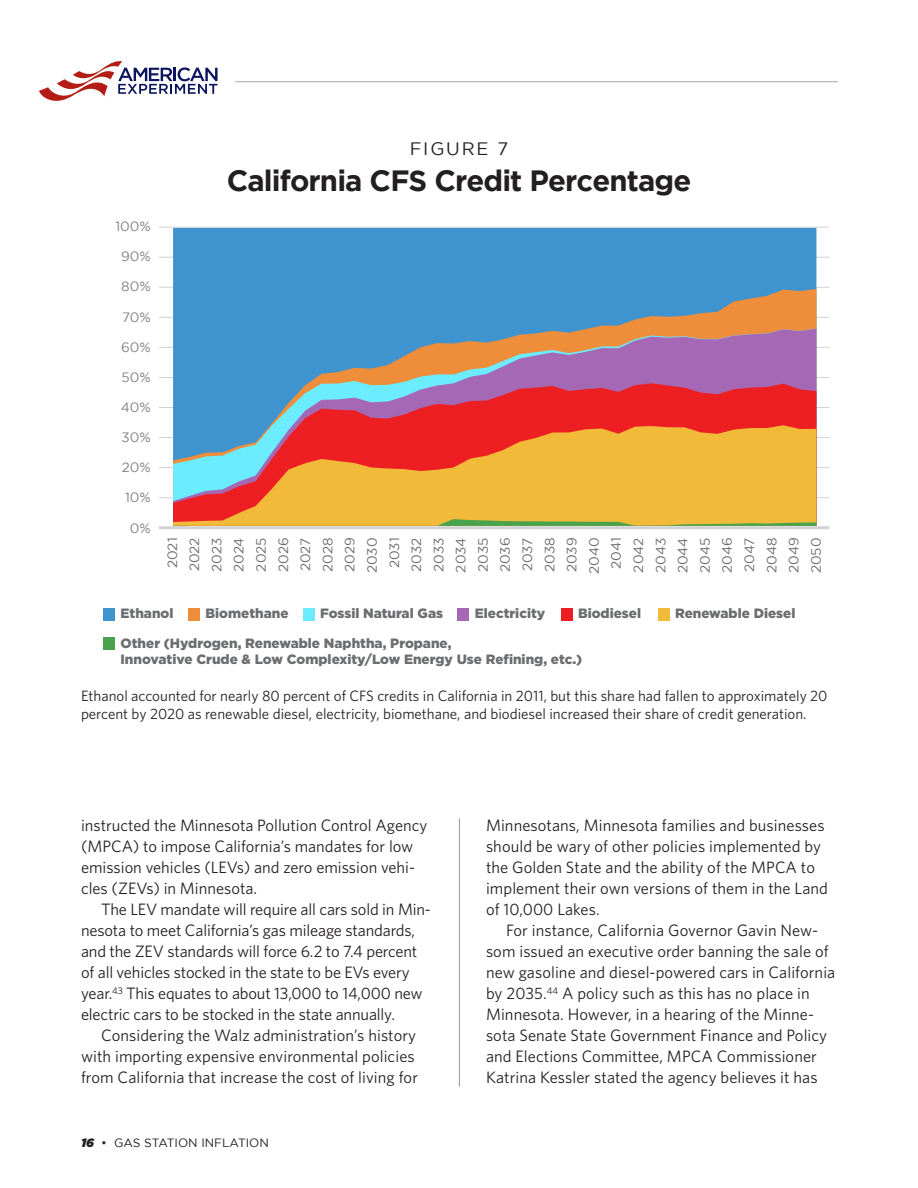
<style>
.page{position:relative;width:918px;height:1188px;background:#fff}
.page>*{position:absolute;margin:0;border:0;box-sizing:border-box;transform-origin:0 0}
.t1{font:700 29.25px "Gotham";letter-spacing:-.03em;color:#231f20}
.t2{font:18px "Gotham";letter-spacing:.1em;color:#231f20}
.Normal_wrd_20{font:16.5px/21px "Whitney";letter-spacing:.005em;color:#231f20}
.Normal_wrd_20-2{font:15px/17.2px "Whitney";color:#231f20}
.t3{font:900 13.5px/16.2px "Gotham";color:#6c6d70}
.t4{font:13.5px "Gotham";color:#6c6d70}
.t5{font:13.5px "Gotham";color:#808285}
.t6{font:12px "Gotham";color:#231f20}
.s1{font-weight:900;font-style:italic}
</style>
<div class="page">
<hr style="left:235px;top:81px;width:603px;height:1px;background:#a8a9ad">
<svg style="left:39px;top:61px;width:179px;height:40px"></svg>
<hr style="left:459px;top:819px;width:1px;height:268px;background:#939598">
<hr style="left:159px;top:227px;width:670px;height:1px;background:#d1d2d4">
<hr style="left:159px;top:437px;width:670px;height:1px;background:#d1d2d4">
<hr style="left:159px;top:317px;width:670px;height:1px;background:#d1d2d4">
<hr style="left:159px;top:407px;width:670px;height:1px;background:#d1d2d4">
<hr style="left:159px;top:377px;width:670px;height:1px;background:#d1d2d4">
<hr style="left:159px;top:287px;width:670px;height:1px;background:#d1d2d4">
<hr style="left:159px;top:347px;width:670px;height:1px;background:#d1d2d4">
<hr style="left:159px;top:257px;width:670px;height:1px;background:#d1d2d4">
<hr style="left:159px;top:526px;width:670px;height:3px;background:#d1d2d4">
<hr style="left:159px;top:497px;width:670px;height:1px;background:#d1d2d4">
<hr style="left:159px;top:467px;width:670px;height:1px;background:#d1d2d4">
<div style="left:103px;top:608px;width:12px;height:13px;background:#3f93cf"></div>
<div style="left:188px;top:608px;width:12px;height:13px;background:#ee8d3a"></div>
<div style="left:303px;top:608px;width:12px;height:13px;background:#6cedff"></div>
<div style="left:458px;top:608px;width:11px;height:13px;background:#a468b5"></div>
<div style="left:561px;top:608px;width:11px;height:13px;background:#ee1f23"></div>
<div style="left:103px;top:637px;width:12px;height:13px;background:#49a24c"></div>
<div style="left:173px;top:228px;width:643px;height:61px;background:#3f93cf"></div>
<svg style="left:173px;top:289px;width:643px;height:40px;fill:#3f93cf"></svg>
<svg style="left:173px;top:329px;width:643px;height:54px"></svg>
<svg style="left:173px;top:383px;width:643px;height:42px;fill:#ee1f23"></svg>
<svg style="left:173px;top:425px;width:643px;height:94px;fill:#f1ba38"></svg>
<svg style="left:173px;top:519px;width:643px;height:7px"></svg>
<div style="left:658px;top:608px;width:11px;height:13px;background:#f1ba38"></div>
<p class="t5" style="left:115px;top:219px;width:37px">100%</p>
<p class="t5" style="left:121px;top:249px;width:31px">90%</p>
<p class="t5" style="left:121px;top:279px;width:31px">80%</p>
<p class="t5" style="left:122px;top:309px;width:30px">70%</p>
<p class="t5" style="left:121px;top:339px;width:31px">60%</p>
<p class="t5" style="left:122px;top:370px;width:31px">50%</p>
<p class="t5" style="left:121px;top:400px;width:31px">40%</p>
<p class="t5" style="left:122px;top:430px;width:31px">30%</p>
<p class="t5" style="left:122px;top:460px;width:30px">20%</p>
<p class="t5" style="left:125px;top:490px;width:27px">10%</p>
<p class="t5" style="left:130px;top:520px;width:22px">0%</p>
<p class="t2" style="left:410px;top:139px;width:100px">FIGURE 7</p>
<p class="t1" style="left:227px;top:164px;width:466px">California CFS Credit Percentage</p>
<p class="t4" style="left:165px;top:568px;width:32px;rotate:-90deg">2021</p>
<p class="t4" style="left:187px;top:571px;width:35px;rotate:-90deg">2022</p>
<p class="t4" style="left:209px;top:572px;width:35px;rotate:-90deg">2023</p>
<p class="t4" style="left:231px;top:572px;width:36px;rotate:-90deg">2024</p>
<p class="t4" style="left:254px;top:572px;width:35px;rotate:-90deg">2025</p>
<p class="t4" style="left:276px;top:572px;width:36px;rotate:-90deg">2026</p>
<p class="t4" style="left:298px;top:571px;width:35px;rotate:-90deg">2027</p>
<p class="t4" style="left:320px;top:572px;width:36px;rotate:-90deg">2028</p>
<p class="t4" style="left:342px;top:572px;width:36px;rotate:-90deg">2029</p>
<p class="t4" style="left:365px;top:573px;width:37px;rotate:-90deg">2030</p>
<p class="t4" style="left:387px;top:568px;width:32px;rotate:-90deg">2031</p>
<p class="t4" style="left:409px;top:572px;width:35px;rotate:-90deg">2032</p>
<p class="t4" style="left:431px;top:572px;width:36px;rotate:-90deg">2033</p>
<p class="t4" style="left:453px;top:573px;width:36px;rotate:-90deg">2034</p>
<p class="t4" style="left:476px;top:572px;width:36px;rotate:-90deg">2035</p>
<p class="t4" style="left:498px;top:572px;width:36px;rotate:-90deg">2036</p>
<p class="t4" style="left:520px;top:571px;width:35px;rotate:-90deg">2037</p>
<p class="t4" style="left:542px;top:572px;width:36px;rotate:-90deg">2038</p>
<p class="t4" style="left:564px;top:572px;width:36px;rotate:-90deg">2039</p>
<p class="t4" style="left:587px;top:574px;width:38px;rotate:-90deg">2040</p>
<p class="t4" style="left:609px;top:569px;width:33px;rotate:-90deg">2041</p>
<p class="t4" style="left:631px;top:573px;width:36px;rotate:-90deg">2042</p>
<p class="t4" style="left:653px;top:573px;width:37px;rotate:-90deg">2043</p>
<p class="t4" style="left:675px;top:573px;width:37px;rotate:-90deg">2044</p>
<p class="t4" style="left:698px;top:573px;width:37px;rotate:-90deg">2045</p>
<p class="t4" style="left:720px;top:573px;width:37px;rotate:-90deg">2046</p>
<p class="t4" style="left:742px;top:572px;width:36px;rotate:-90deg">2047</p>
<p class="t4" style="left:764px;top:573px;width:37px;rotate:-90deg">2048</p>
<p class="t4" style="left:786px;top:573px;width:37px;rotate:-90deg">2049</p>
<p class="t4" style="left:809px;top:573px;width:37px;rotate:-90deg">2050</p>
<p class="t3" style="left:121px;top:605px;width:54px">Ethanol</p>
<p class="t3" style="left:206px;top:605px;width:85px">Biomethane</p>
<p class="t3" style="left:320px;top:605px;width:124px">Fossil Natural Gas</p>
<p class="t3" style="left:475px;top:605px;width:72px">Electricity</p>
<p class="t3" style="left:578px;top:605px;width:65px">Biodiesel</p>
<p class="t3" style="left:121px;top:634px;width:463px">Other (Hydrogen, Renewable Naphtha, Propane,<br>Innovative Crude &amp; Low Complexity/Low Energy Use Refining, etc.)</p>
<p class="t3" style="left:675px;top:605px;width:122px">Renewable Diesel</p>
<p class="Normal_wrd_20-2" style="left:81px;top:687px;width:748px">Ethanol accounted for nearly 80 percent of CFS credits in California in 2011, but this share had fallen to approximately 20 percent by 2020 as renewable diesel, electricity, biomethane, and biodiesel increased their share of credit generation.</p>
<p class="Normal_wrd_20" style="left:81px;top:814px;width:348px">instructed the Minnesota Pollution Control Agency (MPCA) to impose California’s mandates for low emission vehicles (LEVs) and zero emission vehi&shy;cles (ZEVs) in Minnesota.</p>
<p class="Normal_wrd_20" style="left:81px;top:898px;width:351px;text-indent:20px">The LEV mandate will require all cars sold in Min&shy;nesota to meet California’s gas mileage standards, and the ZEV standards will force 6.2 to 7.4 percent of all vehicles stocked in the state to be EVs every year.<sup>43</sup> This equates to about 13,000 to 14,000 new electric cars to be stocked in the state annually.</p>
<p class="Normal_wrd_20" style="left:81px;top:1024px;width:339px;text-indent:20px">Considering the Walz administration’s history with importing expensive environmental policies from California that increase the cost of living for</p>
<p class="t6" style="left:81px;top:1136px;width:189px"><span class="s1">16</span> • GAS STATION INFLATION</p>
<p class="Normal_wrd_20" style="left:486px;top:814px;width:343px">Minnesotans, Minnesota families and businesses should be wary of other policies implemented by the Golden State and the ability of the MPCA to implement their own versions of them in the Land of 10,000 Lakes.</p>
<p class="Normal_wrd_20" style="left:486px;top:919px;width:351px;text-indent:20px">For instance, California Governor Gavin New&shy;som issued an executive order banning the sale of new gasoline and diesel-powered cars in California by 2035.<sup>44</sup> A policy such as this has no place in Minnesota. However, in a hearing of the Minne&shy;sota Senate State Government Finance and Policy and Elections Committee, MPCA Commissioner Katrina Kessler stated the agency believes it has</p>
</div>
